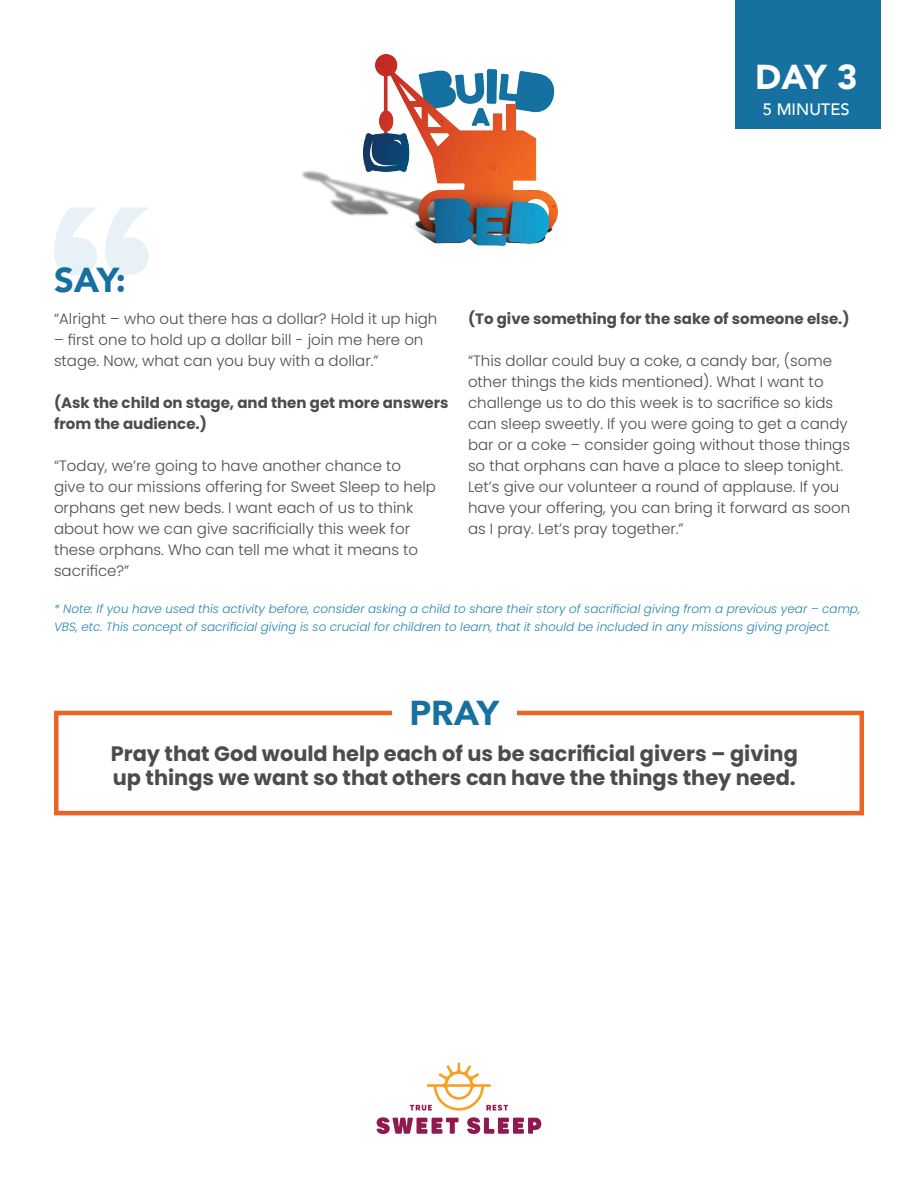
<style>
.page{position:relative;width:918px;height:1188px;background:#fff}
.page>*{position:absolute;margin:0;border:0;box-sizing:border-box;transform-origin:0 0}
.t1{font:900 34.5px "Avenir";color:#1671a0}
.t2{font:900 34.5px "Avenir";color:#fff}
.t3{font:700 20.85px/23.9px "Poppins";color:#4b4c4d}
.t4{font:500 16.5px "Avenir";color:#fff}
.t5{font:300 15px/21px "Poppins";color:#4b4c4d}
.t6{font:700 15px/21px "Poppins";color:#4b4c4d}
.t7{font:italic 300 12px/18px "Poppins";color:#2586ae}
</style>
<div class="page">
<div style="left:735px;top:0;width:145px;height:129px;background:#1671a0"></div>
<svg style="left:54px;top:207px;width:95px;height:68px"></svg>
<img style="left:302px;top:54px;width:256px;height:192px">
<div style="left:54px;top:711px;width:810px;height:104px;border:4px solid #eb6423"></div>
<div style="left:392px;top:699px;width:125px;height:79px;background:#fff"></div>
<svg style="left:410px;top:1063px;width:98px;height:48px"></svg>
<svg style="left:377px;top:1117px;width:82px;height:17px"></svg>
<svg style="left:467px;top:1117px;width:74px;height:17px"></svg>
<h1 class="t2" style="left:755px;top:47px;width:104px">DAY 3</h1>
<p class="t4" style="left:763px;top:95px;width:88px">5 MINUTES</p>
<h1 class="t1" style="left:54px;top:251px;width:74px">SAY:</h1>
<p class="t5" style="left:54px;top:308px;width:385px">“Alright – who out there has a dollar? Hold it up high</p>
<p class="t5" style="left:54px;top:329px;width:371px">– first one to hold up a dollar bill - join me here on stage. Now, what can you buy with a dollar.”</p>
<p class="t6" style="left:54px;top:392px;width:396px">(Ask the child on stage, and then get more answers from the audience.)</p>
<p class="t5" style="left:54px;top:455px;width:383px">“Today, we’re going to have another chance to give to our missions offering for Sweet Sleep to help orphans get new beds. I want each of us to think about how we can give sacrificially this week for these orphans. Who can tell me what it means to sacrifice?”</p>
<p class="t6" style="left:468px;top:308px;width:383px">(To give something for the sake of someone else.)</p>
<p class="t5" style="left:468px;top:350px;width:384px">“This dollar could buy a coke, a candy bar, (some other things the kids mentioned). What I want to challenge us to do this week is to sacrifice so kids can sleep sweetly. If you were going to get a candy bar or a coke – consider going without those things so that orphans can have a place to sleep tonight.<br>Let’s give our volunteer a round of applause. If you have your offering, you can bring it forward as soon as I pray. Let’s pray together.”</p>
<p class="t7" style="left:54px;top:600px;width:808px">* Note: If you have used this activity before, consider asking a child to share their story of sacrificial giving from a previous year – camp,<br>VBS, etc. This concept of sacrificial giving is so crucial for children to learn, that it should be included in any missions giving project.</p>
<h1 class="t1" style="left:410px;top:683px;width:91px">PRAY</h1>
<h2 class="t3" style="left:111px;top:742px;width:689px">Pray that God would help each of us be sacrificial givers – giving up things we want so that others can have the things they need.</h2>
</div>
